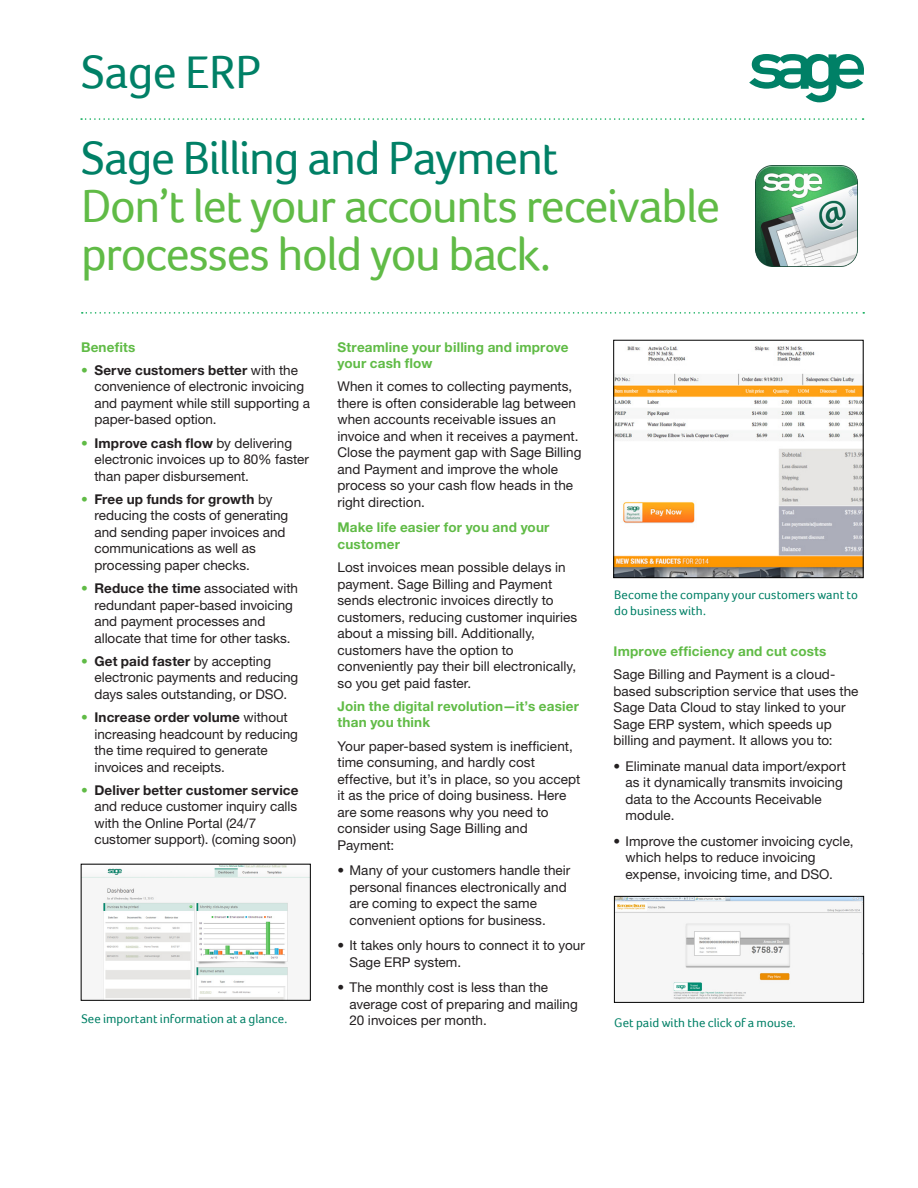
<style>
.page{position:relative;width:918px;height:1188px;background:#fff}
.page>*{position:absolute;margin:0;border:0;box-sizing:border-box;transform-origin:0 0}
.Headline_2{font:48px/48px "Foco";letter-spacing:-.03em;color:#60bb46}
.Headline_1{font:48px "Foco";letter-spacing:-.03em;color:#008066}
.Product_Name{font:48px "Foco";letter-spacing:-.01em;color:#008066}
.Bullet_List{font:13.5px/16.5px "Helvetica Neue LT Std";color:#231f20}
.Subheads{font:13.5px/16.5px "Helvetica Neue LT Std";letter-spacing:.005em;color:#231f20}
.Body_Text{font:13.5px/16.5px "Helvetica Neue LT Std";letter-spacing:.005em;color:#231f20}
.Subheads-2{font:700 13.5px/16.5px "Helvetica Neue LT Std";letter-spacing:.015em;color:#60bb46}
.Product_Name_Small{font:12.75px/16.5px "Foco";letter-spacing:.005em;color:#008066}
.s1{color:#60bb46}
.s2{font-weight:700}
</style>
<div class="page">
<svg style="left:81px;top:118px;width:783px;height:2px"></svg>
<svg style="left:82px;top:312px;width:782px;height:2px"></svg>
<svg style="left:749px;top:54px;width:115px;height:48px"></svg>
<img style="left:756px;top:165px;width:102px;height:102px">
<img style="left:616px;top:346px;width:245px;height:230px">
<img style="left:616px;top:898px;width:246px;height:103px">
<div style="left:614px;top:896px;width:250px;height:107px;border:1px solid #000"></div>
<img style="left:83px;top:866px;width:225px;height:132px">
<p class="Product_Name" style="left:81px;top:44px;width:182px">Sage ERP</p>
<p class="Headline_1" style="left:81px;top:131px;width:479px">Sage Billing and Payment</p>
<p class="Headline_2" style="left:81px;top:182px;width:640px">Don’t let your accounts receivable processes hold you back.</p>
<p class="Subheads-2" style="left:81px;top:338px;width:56px">Benefits</p>
<p class="Bullet_List" style="left:94px;top:362px;width:217px;text-indent:-14px"><span class="s1">•</span> <span class="s2">Serve customers better</span> with the convenience of electronic invoicing and payment while still supporting a paper-based option.</p>
<p class="Bullet_List" style="left:94px;top:434px;width:216px;text-indent:-14px"><span class="s1">•</span> <span class="s2">Improve cash flow</span> by delivering electronic invoices up to 80% faster than paper disbursement.</p>
<p class="Bullet_List" style="left:94px;top:491px;width:195px;text-indent:-14px"><span class="s1">•</span> <span class="s2">Free up funds for growth</span> by reducing the costs of generating and sending paper invoices and communications as well as processing paper checks.</p>
<p class="Bullet_List" style="left:94px;top:580px;width:205px;text-indent:-14px"><span class="s1">•</span> <span class="s2">Reduce the time</span> associated with redundant paper-based invoicing and payment processes and allocate that time for other tasks.</p>
<p class="Bullet_List" style="left:94px;top:653px;width:205px;text-indent:-14px"><span class="s1">•</span> <span class="s2">Get paid faster</span> by accepting electronic payments and reducing days sales outstanding, or DSO.</p>
<p class="Bullet_List" style="left:94px;top:709px;width:205px;text-indent:-14px"><span class="s1">•</span> <span class="s2">Increase order volume</span> without increasing headcount by reducing the time required to generate invoices and receipts.</p>
<p class="Bullet_List" style="left:94px;top:782px;width:206px;text-indent:-14px"><span class="s1">•</span> <span class="s2">Deliver better customer service </span>and reduce customer inquiry calls with the Online Portal (24/7 customer support). (coming soon)</p>
<p class="Product_Name_Small" style="left:81px;top:1010px;width:207px">See important information at a glance.</p>
<p class="Subheads-2" style="left:338px;top:338px;width:233px">Streamline your billing and improve your cash flow</p>
<p class="Body_Text" style="left:338px;top:378px;width:246px">When it comes to collecting payments, there is often considerable lag between when accounts receivable issues an invoice and when it receives a payment.<br>Close the payment gap with Sage Billing and Payment and improve the whole process so your cash flow heads in the right direction.</p>
<p class="Subheads-2" style="left:338px;top:519px;width:213px">Make life easier for you and your customer</p>
<p class="Subheads" style="left:338px;top:559px;width:241px">Lost invoices mean possible delays in payment. Sage Billing and Payment sends electronic invoices directly to customers, reducing customer inquiries about a missing bill. Additionally, customers have the option to conveniently pay their bill electronically, so you get paid faster.</p>
<p class="Subheads-2" style="left:338px;top:697px;width:243px">Join the digital revolution—it’s easier than you think</p>
<p class="Body_Text" style="left:338px;top:737px;width:244px">Your paper-based system is inefficient, time consuming, and hardly cost effective, but it’s in place, so you accept it as the price of doing business. Here are some reasons why you need to consider using Sage Billing and<br>Payment:</p>
<p class="Subheads" style="left:350px;top:862px;width:222px;text-indent:-12px">• Many of your customers handle their personal finances electronically and are coming to expect the same convenient options for business.</p>
<p class="Subheads" style="left:350px;top:937px;width:237px;text-indent:-12px">• It takes only hours to connect it to your<br>Sage ERP system.</p>
<p class="Subheads" style="left:350px;top:979px;width:230px;text-indent:-12px">• The monthly cost is less than the average cost of preparing and mailing<br>20 invoices per month.</p>
<p class="Product_Name_Small" style="left:614px;top:586px;width:245px">Become the company your customers want to do business with.</p>
<p class="Subheads-2" style="left:614px;top:642px;width:215px">Improve efficiency and cut costs</p>
<p class="Body_Text" style="left:614px;top:666px;width:247px">Sage Billing and Payment is a cloud&shy;based subscription service that uses the Sage Data Cloud to stay linked to your Sage ERP system, which speeds up billing and payment. It allows you to:</p>
<p class="Subheads" style="left:626px;top:757px;width:222px;text-indent:-12px">• Eliminate manual data import/export as it dynamically transmits invoicing data to the Accounts Receivable module.</p>
<p class="Subheads" style="left:626px;top:832px;width:230px;text-indent:-12px">• Improve the customer invoicing cycle, which helps to reduce invoicing expense, invoicing time, and DSO.</p>
<p class="Product_Name_Small" style="left:614px;top:1015px;width:183px">Get paid with the click of a mouse.</p>
</div>
